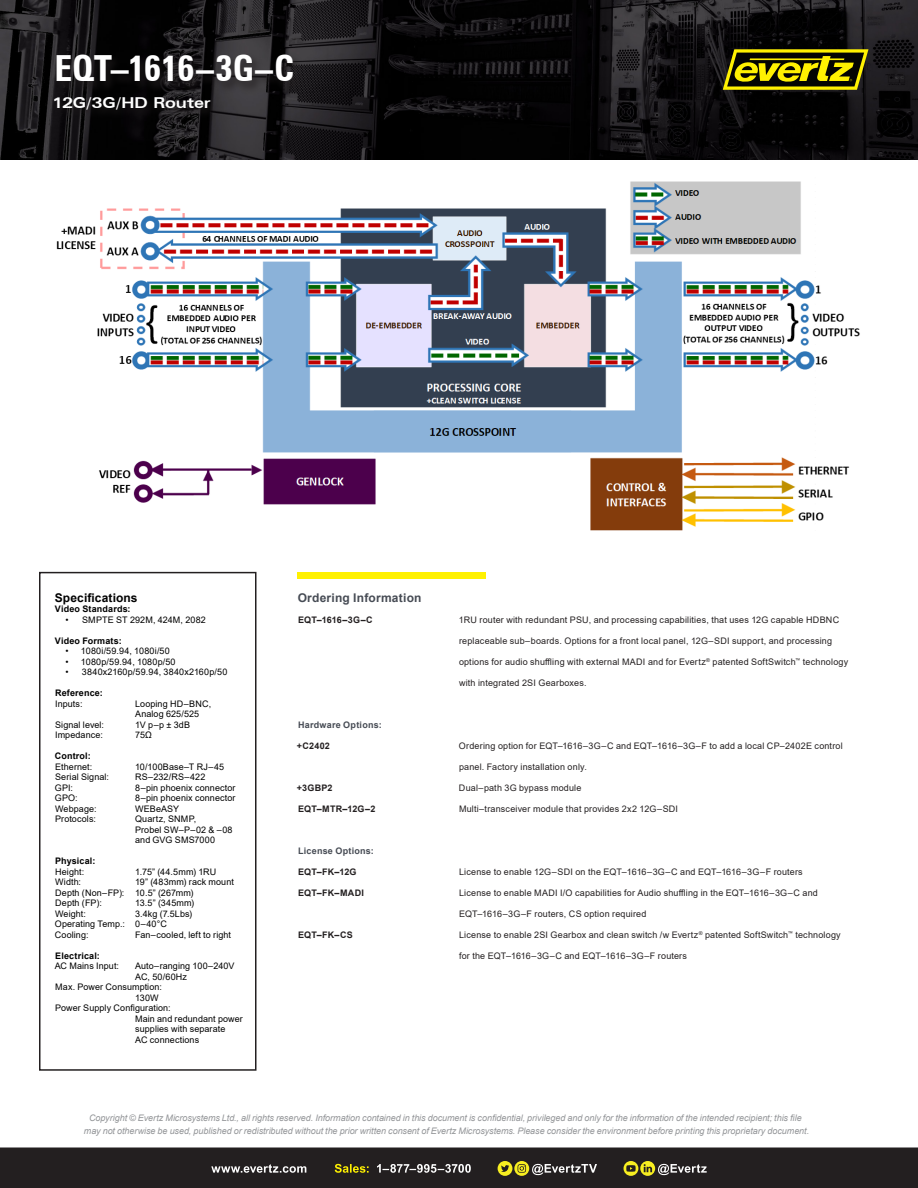
<style>
.page{position:relative;width:918px;height:1188px;background:#fff}
.page>*{position:absolute;margin:0;border:0;box-sizing:border-box;transform-origin:0 0}
.t1{font:700 condensed 36px "Zurich BT";letter-spacing:-.015em;color:#fff}
.t2{font:700 expanded 15px "Zurich BT";letter-spacing:-.005em;color:#fff}
.Body{font:700 12px "Arial";letter-spacing:.02em;color:#464b54}
.Body-2{font:700 12px "Arial";letter-spacing:.01em;color:#000}
.Specs_Section{font:9px "Arial";letter-spacing:.02em;color:#231f20}
.Bulleted_List{font:9px/10.5px "Arial";letter-spacing:.01em;color:#000}
.Specs_Section-2{font:italic 9px/13.5px "Arial";letter-spacing:-.005em;color:#939598;text-align:center}
.Specs_Section-3{font:700 9px "Arial";letter-spacing:.015em;color:#231f20}
.Bulleted_List-2{font:700 9px "Arial";letter-spacing:.015em;color:#000}
.Specs_Section-4{font:700 9px "Arial";letter-spacing:.025em;color:#464b54}
</style>
<div class="page">
<img style="left:0;top:0;width:918px;height:159px">
<svg style="left:723px;top:49px;width:145px;height:41px;background:#756f03"></svg>
<div style="left:39px;top:572px;width:217px;height:499px;border:2px solid #231f20"></div>
<div style="left:297px;top:573px;width:189px;height:6px;background:#fff101"></div>
<img style="left:56px;top:181px;width:804px;height:350px">
<div style="left:55px;top:53px;width:250px;height:41px;background:#231f20;opacity:.75"></div>
<div style="left:52px;top:95px;width:171px;height:27px;background:#231f20;opacity:.75"></div>
<div style="left:0;top:1148px;width:918px;height:40px;background:#231f20"></div>
<p class="t1" style="left:55px;top:47px;width:241px">EQT–1616–3G–C</p>
<p class="t2" style="left:52px;top:94px;width:160px">12G/3G/HD Router</p>
<p class="Body-2" style="left:55px;top:589px;width:84px">Specifications</p>
<p class="Bulleted_List-2" style="left:55px;top:603px;width:77px">Video Standards:</p>
<p class="Bulleted_List" style="left:65px;top:614px;width:142px">• SMPTE ST 292M, 424M, 2082</p>
<p class="Bulleted_List-2" style="left:55px;top:634px;width:68px">Video Formats:</p>
<p class="Bulleted_List" style="left:65px;top:646px;width:106px">• 1080i/59.94, 1080i/50</p>
<p class="Bulleted_List" style="left:65px;top:656px;width:112px">• 1080p/59.94, 1080p/50</p>
<p class="Bulleted_List" style="left:65px;top:667px;width:164px">• 3840x2160p/59.94, 3840x2160p/50</p>
<p class="Bulleted_List-2" style="left:55px;top:687px;width:49px">Reference:</p>
<p class="Bulleted_List" style="left:55px;top:698px;width:29px">Inputs:</p>
<p class="Bulleted_List" style="left:135px;top:698px;width:78px">Looping HD–BNC,<br>Analog 625/525</p>
<p class="Bulleted_List" style="left:55px;top:719px;width:50px">Signal level:</p>
<p class="Bulleted_List" style="left:135px;top:719px;width:56px">1V p–p ± 3dB</p>
<p class="Bulleted_List" style="left:55px;top:730px;width:49px">Impedance:</p>
<p class="Bulleted_List" style="left:135px;top:730px;width:18px">75Ω</p>
<p class="Bulleted_List-2" style="left:55px;top:750px;width:37px">Control:</p>
<p class="Bulleted_List" style="left:55px;top:761px;width:39px">Ethernet:</p>
<p class="Bulleted_List" style="left:135px;top:761px;width:91px">10/100Base–T RJ–45</p>
<p class="Bulleted_List" style="left:55px;top:772px;width:55px">Serial Signal:</p>
<p class="Bulleted_List" style="left:135px;top:772px;width:72px">RS–232/RS–422</p>
<p class="Bulleted_List" style="left:55px;top:782px;width:20px">GPI:</p>
<p class="Bulleted_List" style="left:135px;top:782px;width:102px">8–pin phoenix connector</p>
<p class="Bulleted_List" style="left:55px;top:793px;width:24px">GPO:</p>
<p class="Bulleted_List" style="left:135px;top:793px;width:102px">8–pin phoenix connector</p>
<p class="Bulleted_List" style="left:55px;top:803px;width:43px">Webpage:</p>
<p class="Bulleted_List" style="left:135px;top:803px;width:45px">WEBeASY</p>
<p class="Bulleted_List" style="left:55px;top:814px;width:42px">Protocols:</p>
<p class="Bulleted_List" style="left:135px;top:814px;width:99px">Quartz, SNMP,<br>Probel SW–P–02 &amp; –08 and GVG SMS7000</p>
<p class="Bulleted_List-2" style="left:55px;top:855px;width:42px">Physical:</p>
<p class="Bulleted_List" style="left:55px;top:866px;width:31px">Height:</p>
<p class="Bulleted_List" style="left:135px;top:866px;width:83px">1.75” (44.5mm) 1RU</p>
<p class="Bulleted_List" style="left:55px;top:877px;width:27px">Width:</p>
<p class="Bulleted_List" style="left:135px;top:877px;width:100px">19” (483mm) rack mount</p>
<p class="Bulleted_List" style="left:55px;top:887px;width:140px">Depth (Non–FP): 10.5” (267mm)</p>
<p class="Bulleted_List" style="left:55px;top:898px;width:48px">Depth (FP):</p>
<p class="Bulleted_List" style="left:135px;top:898px;width:61px">13.5” (345mm)</p>
<p class="Bulleted_List" style="left:55px;top:908px;width:32px">Weight:</p>
<p class="Bulleted_List" style="left:135px;top:908px;width:59px">3.4kg (7.5Lbs)</p>
<p class="Bulleted_List" style="left:55px;top:919px;width:113px">Operating Temp.: 0–40°C</p>
<p class="Bulleted_List" style="left:55px;top:929px;width:35px">Cooling:</p>
<p class="Bulleted_List" style="left:135px;top:929px;width:97px">Fan–cooled, left to right</p>
<p class="Bulleted_List-2" style="left:55px;top:949px;width:46px">Electrical:</p>
<p class="Bulleted_List" style="left:55px;top:961px;width:66px">AC Mains Input:</p>
<p class="Bulleted_List" style="left:135px;top:961px;width:101px">Auto–ranging 100–240V<br>AC, 50/60Hz</p>
<p class="Bulleted_List" style="left:135px;top:982px;width:28px;text-indent:-80px">Max. Power Consumption:<br>130W</p>
<p class="Bulleted_List" style="left:135px;top:1003px;width:109px;text-indent:-80px">Power Supply Configuration:<br>Main and redundant power supplies with separate<br>AC connections</p>
<p class="Body" style="left:298px;top:589px;width:125px">Ordering Information</p>
<p class="Specs_Section-3" style="left:298px;top:613px;width:76px">EQT–1616–3G–C</p>
<p class="Specs_Section" style="left:459px;top:613px;width:382px">1RU router with redundant PSU, and processing capabilities, that uses 12G capable HDBNC</p>
<p class="Specs_Section" style="left:459px;top:634px;width:375px">replaceable sub–boards. Options for a front local panel, 12G–SDI support, and processing</p>
<p class="Specs_Section" style="left:459px;top:655px;width:391px">options for audio shuffling with external MADI and for Evertz<sup>®</sup> patented SoftSwitch<sup>™</sup> technology</p>
<p class="Specs_Section" style="left:459px;top:676px;width:129px">with integrated 2SI Gearboxes.</p>
<p class="Specs_Section-4" style="left:298px;top:718px;width:85px">Hardware Options:</p>
<p class="Specs_Section-3" style="left:297px;top:739px;width:34px">+C2402</p>
<p class="Specs_Section" style="left:459px;top:739px;width:385px">Ordering option for EQT–1616–3G–C and EQT–1616–3G–F to add a local CP–2402E control</p>
<p class="Specs_Section" style="left:459px;top:760px;width:129px">panel. Factory installation only.</p>
<p class="Specs_Section-3" style="left:297px;top:781px;width:37px">+3GBP2</p>
<p class="Specs_Section" style="left:459px;top:781px;width:124px">Dual–path 3G bypass module</p>
<p class="Specs_Section-3" style="left:298px;top:802px;width:79px">EQT–MTR–12G–2</p>
<p class="Specs_Section" style="left:459px;top:802px;width:221px">Multi–transceiver module that provides 2x2 12G–SDI</p>
<p class="Specs_Section-4" style="left:298px;top:844px;width:77px">License Options:</p>
<p class="Specs_Section-3" style="left:298px;top:865px;width:60px">EQT–FK–12G</p>
<p class="Specs_Section" style="left:459px;top:865px;width:345px">License to enable 12G–SDI on the EQT–1616–3G–C and EQT–1616–3G–F routers</p>
<p class="Specs_Section-3" style="left:298px;top:886px;width:67px">EQT–FK–MADI</p>
<p class="Specs_Section" style="left:459px;top:886px;width:360px">License to enable MADI I/O capabilities for Audio shuffling in the EQT–1616–3G–C and</p>
<p class="Specs_Section" style="left:459px;top:907px;width:189px">EQT–1616–3G–F routers, CS option required</p>
<p class="Specs_Section-3" style="left:298px;top:928px;width:56px">EQT–FK–CS</p>
<p class="Specs_Section" style="left:459px;top:928px;width:383px">License to enable 2SI Gearbox and clean switch /w Evertz<sup>®</sup> patented SoftSwitch<sup>™</sup> technology</p>
<p class="Specs_Section" style="left:459px;top:949px;width:230px">for the EQT–1616–3G–C and EQT–1616–3G–F routers</p>
<p class="Specs_Section-2" style="left:84px;top:1111px;width:727px">Copyright © Evertz Microsystems Ltd., all rights reserved. Information contained in this document is confidential, privileged and only for the information of the intended recipient; this file may not otherwise be used, published or redistributed without the prior written consent of Evertz Microsystems. Please consider the environment before printing this proprietary document.</p>
</div>
